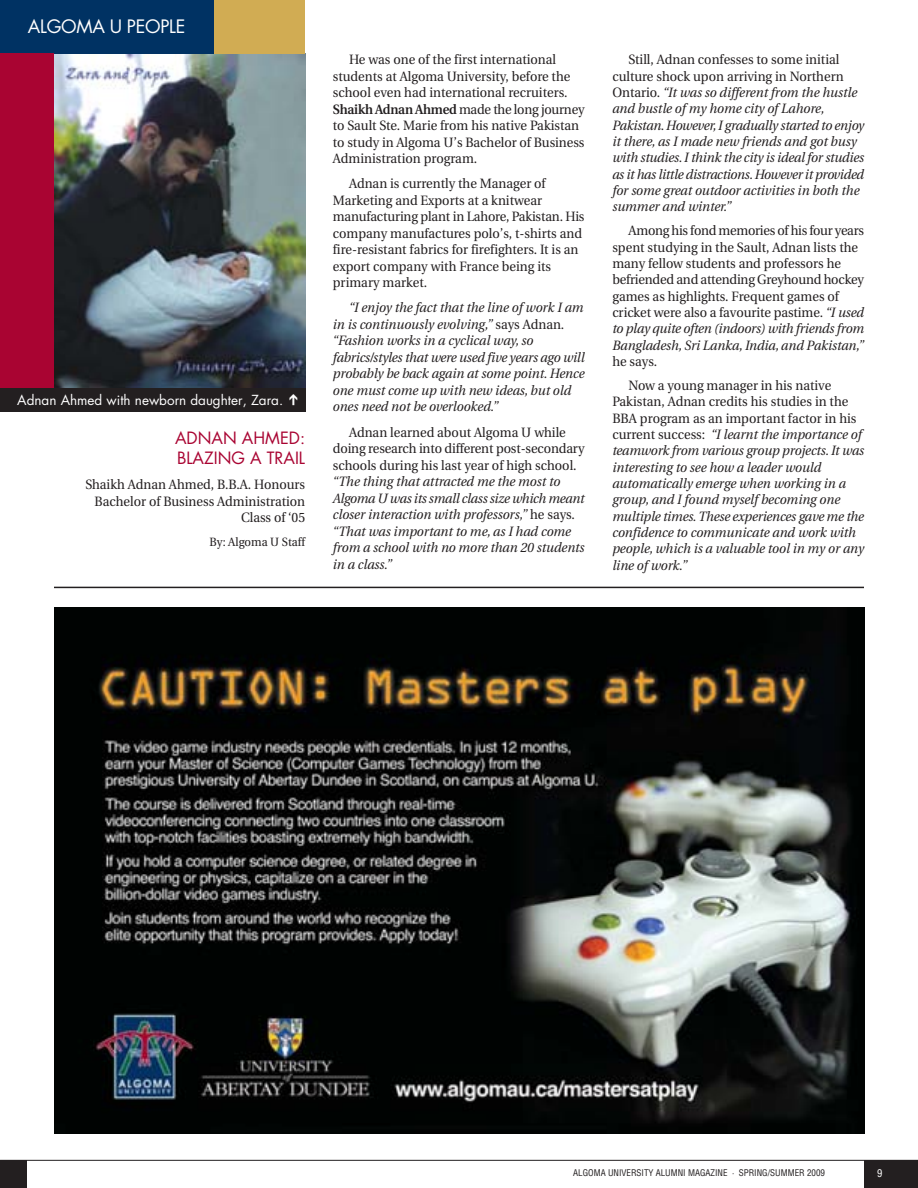
<style>
.page{position:relative;width:918px;height:1188px;background:#fff}
.page>*{position:absolute;margin:0;border:0;box-sizing:border-box;transform-origin:0 0}
.t1{font:18px "Futura";letter-spacing:-.015em;color:#fff}
.t2{font:16.5px/19.5px "Futura";color:#a90432}
.t3{font:italic 13.5px/16.4px "Utopia";color:#231f20;scale:.95 1}
.t4{font:13.5px/16.5px "Utopia";color:#231f20;scale:.95 1}
.t5{font:13.5px "Futura";color:#fff}
.t6{font:12px "Utopia";color:#231f20;scale:.95 1}
.t7{font:condensed 10.5px "Helvetica";color:#fff}
.t8{font:condensed 9px "Helvetica";color:#231f20}
.s1{font-weight:600}
.s2{font-style:normal}
.s3{font-style:italic}
</style>
<div class="page">
<img style="left:54px;top:54px;width:251px;height:334px">
<div style="left:864px;top:1160px;width:54px;height:28px;background:#231f20"></div>
<hr style="left:0;top:1160px;width:918px;height:1px;background:#231f20">
<div style="left:0;top:1160px;width:27px;height:28px;background:#231f20"></div>
<div style="left:0;top:0;width:215px;height:53px;background:#003263"></div>
<div style="left:0;top:53px;width:54px;height:335px;background:#a90432"></div>
<div style="left:215px;top:0;width:90px;height:53px;background:#d1ac53"></div>
<div style="left:0;top:388px;width:305px;height:24px;background:#231f20"></div>
<hr style="left:54px;top:587px;width:810px;height:1px;background:#231f20">
<img style="left:54px;top:607px;width:810px;height:526px">
<h1 class="t1" style="left:28px;top:18px;width:159px">ALGOMA U PEOPLE</h1>
<p class="t5" style="left:17px;top:394px;width:267px">Adnan Ahmed with newborn daughter, Zara.</p>
<p class="t2" style="left:175px;top:430px;width:132px">ADNAN AHMED:<br>BLAZING A TRAIL</p>
<p class="t4" style="left:85px;top:477px;width:233px;text-align:right">Shaikh Adnan Ahmed, B.B.A. Honours<br>Bachelor of Business Administration<br>Class of ‘05</p>
<p class="t6" style="left:210px;top:537px;width:102px">By: Algoma U Staff</p>
<p class="t4" style="left:333px;top:53px;width:266px;text-indent:16px">He was one of the first international students at Algoma University, before the school even had international recruiters.<br><span class="s1">Shaikh Adnan Ahmed</span> made the long journey to Sault Ste. Marie from his native Pakistan to study in Algoma U’s Bachelor of Business Administration program.</p>
<p class="t4" style="left:333px;top:177px;width:266px;text-indent:16px">Adnan is currently the Manager of Marketing and Exports at a knitwear manufacturing plant in Lahore, Pakistan. His company manufactures polo’s, t-shirts and fire-resistant fabrics for firefighters. It is an export company with France being its primary market.</p>
<p class="t3" style="left:333px;top:301px;width:266px;text-indent:16px">“I enjoy the fact that the line of work I am in is continuously evolving,” <span class="s2">says Adnan. </span>“Fashion works in a cyclical way, so fabrics/styles that were used five years ago will probably be back again at some point. Hence one must come up with new ideas, but old ones need not be overlooked.”</p>
<p class="t4" style="left:333px;top:425px;width:266px;text-align:center">Adnan learned about Algoma U while doing research into different post-secondary schools during his last year of high school.</p>
<p class="t3" style="left:333px;top:475px;width:266px">“The thing that attracted me the most to Algoma U was its small class size which meant closer interaction with professors,” <span class="s2">he says. </span>“That was important to me, as I had come from a school with no more than 20 students in a class.”</p>
<p class="t3" style="left:612px;top:53px;width:267px;text-indent:16px"><span class="s2">Still, Adnan confesses to some initial culture shock upon arriving in Northern Ontario.</span> “It was so different from the hustle and bustle of my home city of Lahore, Pakistan. However, I gradually started to enjoy it there, as I made new friends and got busy with studies. I think the city is ideal for studies as it has little distractions. However it provided for some great outdoor activities in both the summer and winter.”</p>
<p class="t4" style="left:612px;top:224px;width:266px;text-indent:16px">Among his fond memories of his four years spent studying in the Sault, Adnan lists the many fellow students and professors he befriended and attending Greyhound hockey games as highlights. Frequent games of cricket were also a favourite pastime. <span class="s3">“I used to play quite often (indoors) with friends from Bangladesh, Sri Lanka, India, and Pakistan,”</span></p>
<p class="t4" style="left:629px;top:351px;width:215px;line-height:23.9px;text-indent:-16px">he says.<br>Now a young manager in his native</p>
<p class="t3" style="left:612px;top:395px;width:266px"><span class="s2">Pakistan, Adnan credits his studies in the BBA program as an important factor in his current success:</span> “I learnt the importance of teamwork from various group projects. It was interesting to see how a leader would automatically emerge when working in a group, and I found myself becoming one multiple times. These experiences gave me the confidence to communicate and work with people, which is a valuable tool in my or any line of work.”</p>
<p class="t8" style="left:573px;top:1170px;width:253px">ALGOMA UNIVERSITY ALUMNI MAGAZINE · SPRING/SUMMER 2009</p>
<p class="t7" style="left:877px;top:1169px;width:7px">9</p>
</div>
